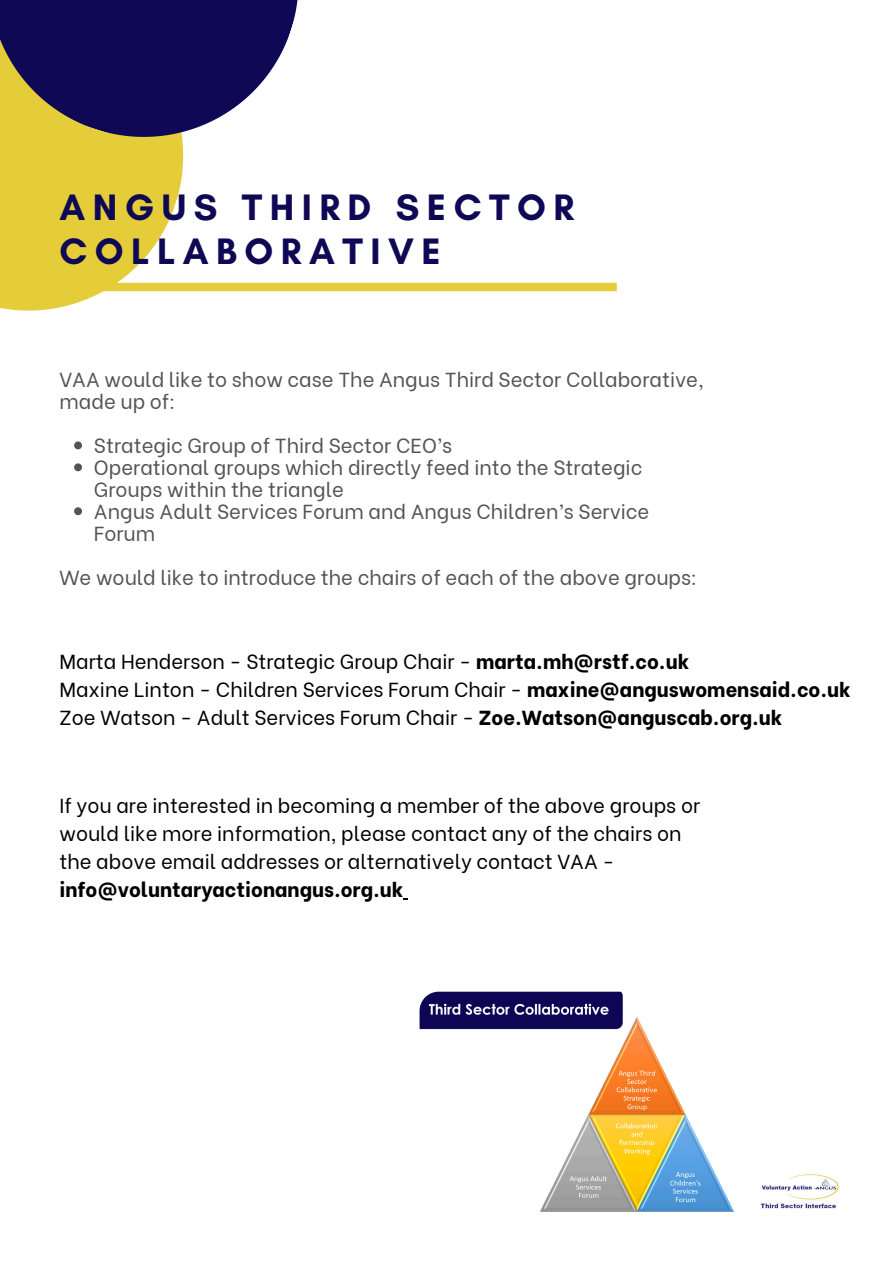
<style>
.page{position:relative;width:893px;height:1263px;background:#fff}
.page>*{position:absolute;margin:0;border:0;box-sizing:border-box;transform-origin:0 0}
.t1{font:700 37.5px/44.4px "Glacial Indifference";letter-spacing:.2em;color:#0f0955}
.t2{font:20.25px/28.1px "Be Vietnam";color:#000}
.t3{font:20.25px/21.9px "Be Vietnam";color:#545454}
.s1{font-weight:800}
</style>
<div class="page">
<svg style="left:0;top:176px;width:222px;height:135px;fill:#e5cc39"></svg>
<svg style="left:0;top:0;width:298px;height:176px;fill:#0f0955"></svg>
<div style="left:0;top:283px;width:617px;height:8px;background:#e5cc39"></div>
<img style="left:419px;top:992px;width:420px;height:220px">
<svg style="left:74px;top:441px;width:8px;height:8px"></svg>
<svg style="left:74px;top:463px;width:8px;height:8px"></svg>
<svg style="left:74px;top:507px;width:8px;height:8px"></svg>
<p class="t1" style="left:59px;top:185px;width:516px">ANGUS THIRD SECTOR<br>COLLABORATIVE</p>
<p class="t3" style="left:59px;top:367px;width:646px">VAA would like to show case The Angus Third Sector Collaborative, made up of:</p>
<p class="t3" style="left:94px;top:433px;width:360px">Strategic Group of Third Sector CEO’s</p>
<h1 class="t3" style="left:94px;top:455px;width:550px">Operational groups which directly feed into the Strategic<br>Groups within the triangle</h1>
<p class="t3" style="left:94px;top:499px;width:557px">Angus Adult Services Forum and Angus Children’s Service<br>Forum</p>
<p class="t3" style="left:59px;top:564px;width:639px">We would like to introduce the chairs of each of the above groups:</p>
<p class="t2" style="left:59px;top:645px;width:631px">Marta Henderson - Strategic Group Chair - <span class="s1">marta.mh@rstf.co.uk</span></p>
<p class="t2" style="left:59px;top:673px;width:793px">Maxine Linton - Children Services Forum Chair - <span class="s1">maxine@anguswomensaid.co.uk</span></p>
<p class="t2" style="left:59px;top:702px;width:724px">Zoe Watson - Adult Services Forum Chair - <span class="s1">Zoe.Watson@anguscab.org.uk</span></p>
<p class="t2" style="left:59px;top:789px;width:642px">If you are interested in becoming a member of the above groups or would like more information, please contact any of the chairs on the above email addresses or alternatively contact VAA - <span class="s1">info@voluntaryactionangus.org.uk</span></p>
</div>
